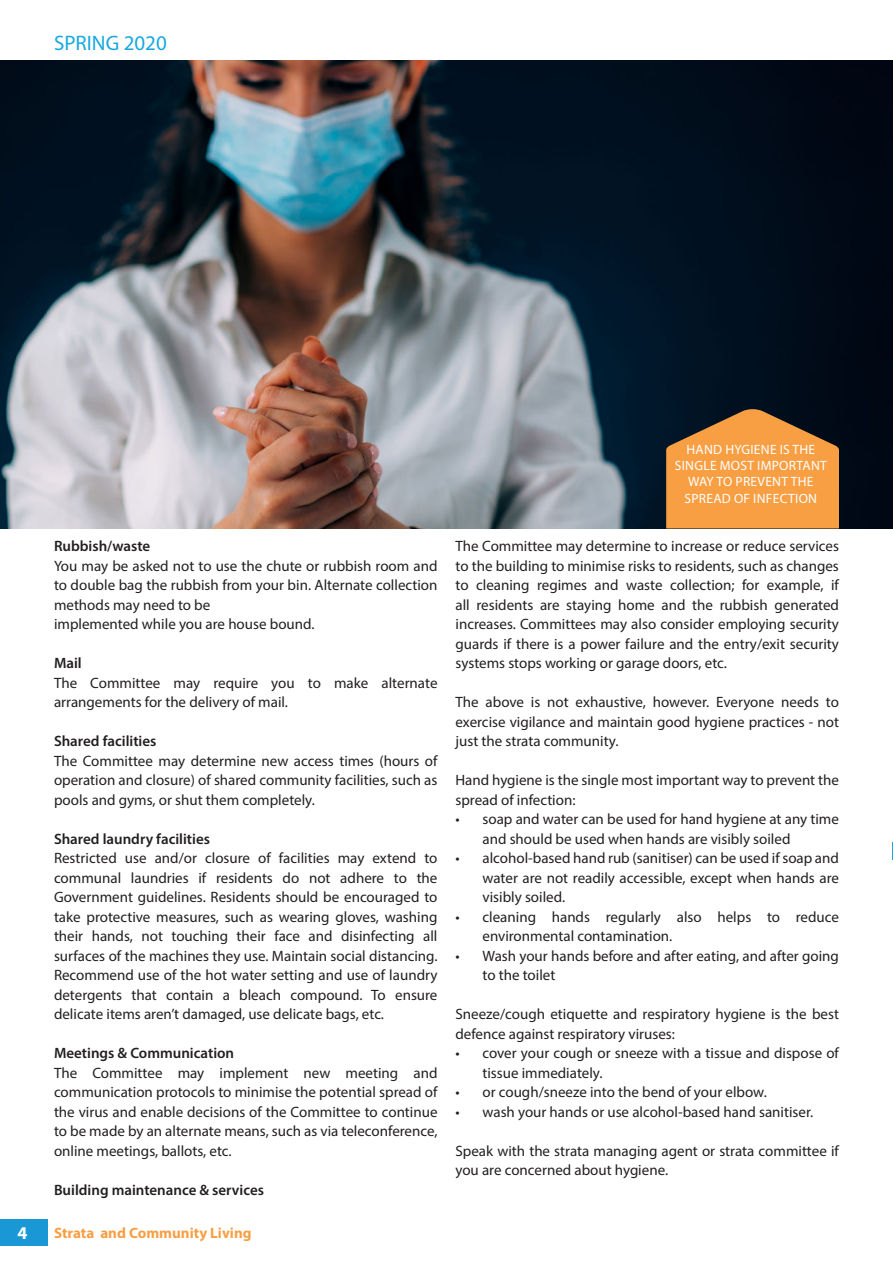
<style>
.page{position:relative;width:893px;height:1263px;background:#fff}
.page>*{position:absolute;margin:0;border:0;box-sizing:border-box;transform-origin:0 0}
.t1{font:21px "Myriad Pro";color:#19a8e0}
.t2{font:700 18px "Myriad Pro";color:#fff}
.t3{font:15px/19.5px "Myriad Pro";color:#231f20}
.t4{font:600 15px "Myriad Pro";color:#231f20}
.t5{font:700 15px "Myriad Pro";color:#f89f44}
.t6{font:13.5px/16.2px "Myriad Pro";letter-spacing:.02em;color:#fff;text-align:center}
</style>
<div class="page">
<svg style="left:0;top:60px;width:893px;height:1px"></svg>
<div style="left:0;top:1219px;width:47px;height:26px;background:#1a98d6"></div>
<svg style="left:892px;top:842px;width:1px;height:17px"></svg>
<img style="left:0;top:61px;width:893px;height:467px">
<svg style="left:666px;top:409px;width:173px;height:119px;background:#d2893e"></svg>
<h1 class="t1" style="left:54px;top:34px;width:114px">SPRING 2020</h1>
<p class="t4" style="left:54px;top:540px;width:98px">Rubbish/waste</p>
<p class="t3" style="left:54px;top:557px;width:385px">You may be asked not to use the chute or rubbish room and to double bag the rubbish from your bin. Alternate collection methods may need to be<br>implemented while you are house bound.</p>
<p class="t4" style="left:54px;top:657px;width:29px">Mail</p>
<p class="t3" style="left:54px;top:674px;width:385px">The Committee may require you to make alternate arrangements for the delivery of mail.</p>
<p class="t4" style="left:54px;top:735px;width:104px">Shared facilities</p>
<p class="t3" style="left:54px;top:752px;width:385px;text-align:justify">The Committee may determine new access times (hours of operation and closure) of shared community facilities, such as pools and gyms, or shut them completely.</p>
<p class="t4" style="left:54px;top:832px;width:158px">Shared laundry facilities</p>
<p class="t3" style="left:54px;top:850px;width:385px;text-align:justify">Restricted use and/or closure of facilities may extend to communal laundries if residents do not adhere to the Government guidelines. Residents should be encouraged to take protective measures, such as wearing gloves, washing their hands, not touching their face and disinfecting all surfaces of the machines they use. Maintain social distancing.<br>Recommend use of the hot water setting and use of laundry detergents that contain a bleach compound. To ensure delicate items aren’t damaged, use delicate bags, etc.</p>
<p class="t4" style="left:54px;top:1047px;width:182px">Meetings &amp; Communication</p>
<p class="t3" style="left:54px;top:1064px;width:385px;text-align:justify">The Committee may implement new meeting and communication protocols to minimise the potential spread of the virus and enable decisions of the Committee to continue to be made by an alternate means, such as via teleconference, online meetings, ballots, etc.</p>
<p class="t4" style="left:54px;top:1184px;width:212px">Building maintenance &amp; services</p>
<p class="t2" style="left:18px;top:1226px;width:11px">4</p>
<p class="t5" style="left:54px;top:1227px;width:199px">Strata and Community Living</p>
<p class="t6" style="left:675px;top:442px;width:154px">HAND HYGIENE IS THE<br>SINGLE MOST IMPORTANT<br>WAY TO PREVENT THE<br>SPREAD OF INFECTION</p>
<p class="t3" style="left:455px;top:538px;width:385px;text-align:justify">The Committee may determine to increase or reduce services to the building to minimise risks to residents, such as changes to cleaning regimes and waste collection; for example, if all residents are staying home and the rubbish generated increases. Committees may also consider employing security guards if there is a power failure and the entry/exit security systems stops working or garage doors, etc.</p>
<p class="t3" style="left:455px;top:694px;width:385px;text-align:justify">The above is not exhaustive, however. Everyone needs to exercise vigilance and maintain good hygiene practices - not just the strata community.</p>
<p class="t3" style="left:455px;top:772px;width:385px">Hand hygiene is the single most important way to prevent the spread of infection:</p>
<p class="t3" style="left:482px;top:811px;width:358px;text-indent:-27px">• soap and water can be used for hand hygiene at any time and should be used when hands are visibly soiled</p>
<p class="t3" style="left:482px;top:850px;width:358px;text-align:justify;text-indent:-27px">• alcohol-based hand rub (sanitiser) can be used if soap and water are not readily accessible, except when hands are visibly soiled.</p>
<p class="t3" style="left:482px;top:908px;width:358px;text-indent:-27px">• cleaning hands regularly also helps to reduce environmental contamination.</p>
<p class="t3" style="left:482px;top:947px;width:358px;text-indent:-27px">• Wash your hands before and after eating, and after going to the toilet</p>
<p class="t3" style="left:455px;top:1006px;width:385px">Sneeze/cough etiquette and respiratory hygiene is the best defence against respiratory viruses:</p>
<p class="t3" style="left:482px;top:1045px;width:358px;text-indent:-27px">• cover your cough or sneeze with a tissue and dispose of tissue immediately.</p>
<p class="t3" style="left:455px;top:1084px;width:313px">• or cough/sneeze into the bend of your elbow.</p>
<p class="t3" style="left:455px;top:1103px;width:359px">• wash your hands or use alcohol-based hand sanitiser.</p>
<p class="t3" style="left:455px;top:1142px;width:385px">Speak with the strata managing agent or strata committee if you are concerned about hygiene.</p>
</div>
